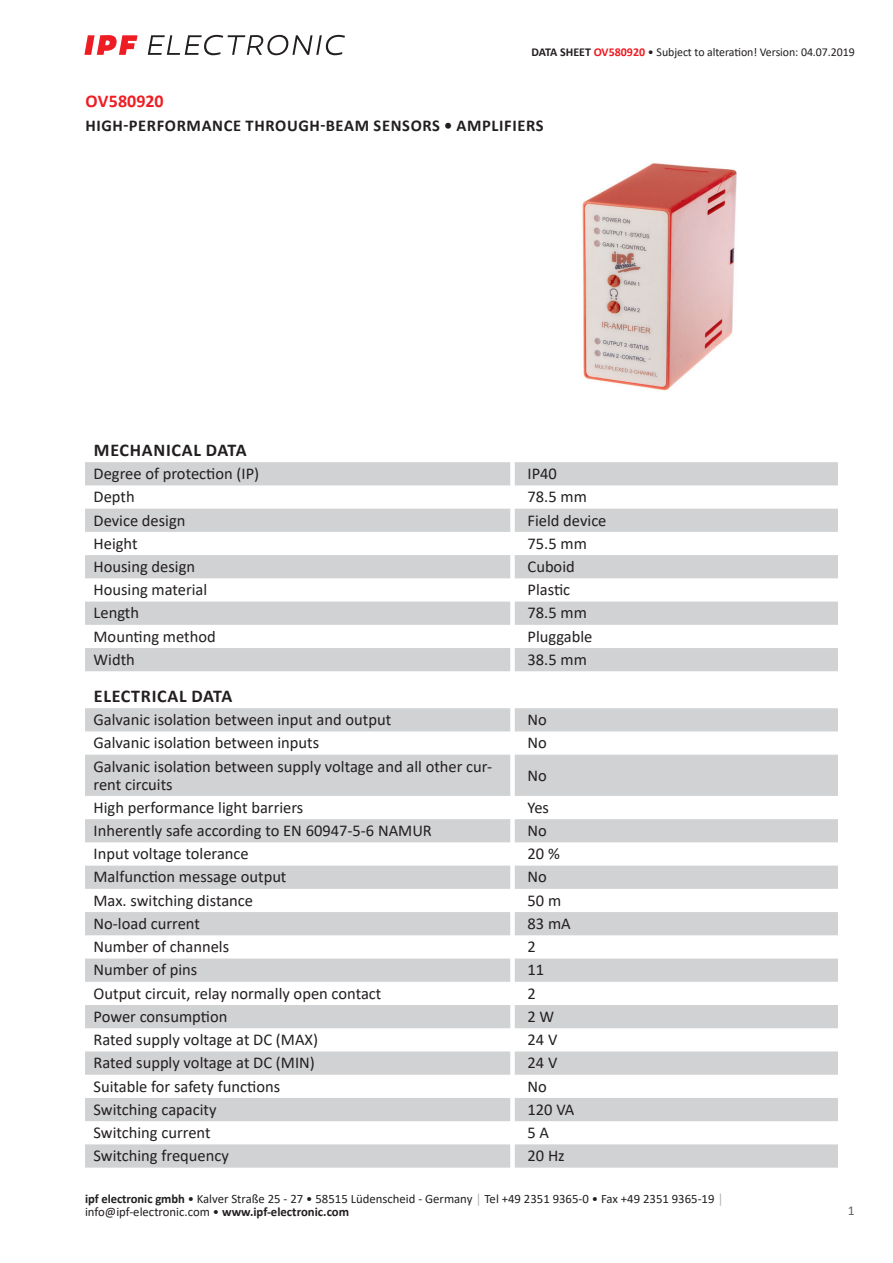
<style>
.page{position:relative;width:893px;height:1263px;background:#fff}
.page>*{position:absolute;margin:0;border:0;box-sizing:border-box;transform-origin:0 0}
.t1{font:700 18px "Calibri";letter-spacing:.04em;color:#231f20}
.t2{font:700 18px "Calibri";color:#ee1d23}
.t3{font:16.5px/18px "Calibri";color:#231f20}
.t4{font:700 16.5px "Calibri";letter-spacing:.04em;color:#231f20}
.t5{font:13.5px "Calibri";color:#636366}
.t6{font:12.75px/12.6px "Calibri";color:#231f20}
.t7{font:12px "Calibri";letter-spacing:-.005em;color:#231f20}
.s1{font-weight:700}
.s2{font-weight:700;color:#ee1d23}
.s3{color:#a8a9ad}
</style>
<div class="page">
<svg style="left:148px;top:35px;width:197px;height:20px"></svg>
<svg style="left:84px;top:35px;width:54px;height:20px"></svg>
<svg style="left:85px;top:462px;width:753px;height:209px;fill:#d1d2d4"></svg>
<svg style="left:85px;top:708px;width:753px;height:459px;fill:#d1d2d4"></svg>
<img style="left:582px;top:163px;width:155px;height:228px">
<p class="t7" style="left:531px;top:44px;width:325px"><span class="s1">DATA SHEET</span> <span class="s2">OV580920</span> • Subject to alteration! Version: 04.07.2019</p>
<p class="t2" style="left:85px;top:88px;width:80px">OV580920</p>
<p class="t4" style="left:85px;top:114px;width:460px">HIGH-PERFORMANCE THROUGH-BEAM SENSORS • AMPLIFIERS</p>
<p class="t1" style="left:94px;top:437px;width:154px">MECHANICAL DATA</p>
<p class="t3" style="left:94px;top:464px;width:167px">Degree of protection (IP)</p>
<p class="t3" style="left:527px;top:464px;width:31px">IP40</p>
<p class="t3" style="left:94px;top:487px;width:43px">Depth</p>
<p class="t3" style="left:527px;top:487px;width:61px">78.5 mm</p>
<p class="t3" style="left:94px;top:511px;width:93px">Device design</p>
<p class="t3" style="left:527px;top:511px;width:80px">Field device</p>
<p class="t3" style="left:94px;top:534px;width:46px">Height</p>
<p class="t3" style="left:527px;top:534px;width:61px">75.5 mm</p>
<p class="t3" style="left:94px;top:557px;width:103px">Housing design</p>
<p class="t3" style="left:527px;top:557px;width:49px">Cuboid</p>
<p class="t3" style="left:94px;top:580px;width:115px">Housing material</p>
<p class="t3" style="left:527px;top:580px;width:44px">Plastic</p>
<p class="t3" style="left:94px;top:603px;width:47px">Length</p>
<p class="t3" style="left:527px;top:603px;width:61px">78.5 mm</p>
<p class="t3" style="left:94px;top:627px;width:124px">Mounting method</p>
<p class="t3" style="left:527px;top:627px;width:66px">Pluggable</p>
<p class="t3" style="left:94px;top:650px;width:43px">Width</p>
<p class="t3" style="left:527px;top:650px;width:61px">38.5 mm</p>
<p class="t1" style="left:94px;top:683px;width:140px">ELECTRICAL DATA</p>
<p class="t3" style="left:94px;top:710px;width:299px">Galvanic isolation between input and output</p>
<p class="t3" style="left:527px;top:710px;width:21px">No</p>
<p class="t3" style="left:94px;top:733px;width:227px">Galvanic isolation between inputs</p>
<p class="t3" style="left:527px;top:733px;width:21px">No</p>
<p class="t3" style="left:94px;top:757px;width:400px">Galvanic isolation between supply voltage and all other cur&shy;rent circuits</p>
<p class="t3" style="left:527px;top:766px;width:21px">No</p>
<p class="t3" style="left:94px;top:798px;width:211px">High performance light barriers</p>
<p class="t3" style="left:527px;top:798px;width:23px">Yes</p>
<p class="t3" style="left:94px;top:821px;width:340px">Inherently safe according to EN 60947-5-6 NAMUR</p>
<p class="t3" style="left:527px;top:821px;width:21px">No</p>
<p class="t3" style="left:94px;top:844px;width:157px">Input voltage tolerance</p>
<p class="t3" style="left:527px;top:844px;width:34px">20 %</p>
<p class="t3" style="left:94px;top:867px;width:194px">Malfunction message output</p>
<p class="t3" style="left:527px;top:867px;width:21px">No</p>
<p class="t3" style="left:94px;top:891px;width:161px">Max. switching distance</p>
<p class="t3" style="left:527px;top:891px;width:35px">50 m</p>
<p class="t3" style="left:94px;top:914px;width:108px">No-load current</p>
<p class="t3" style="left:527px;top:914px;width:45px">83 mA</p>
<p class="t3" style="left:94px;top:937px;width:137px">Number of channels</p>
<p class="t3" style="left:527px;top:937px;width:10px">2</p>
<p class="t3" style="left:94px;top:960px;width:105px">Number of pins</p>
<p class="t3" style="left:527px;top:960px;width:18px">11</p>
<p class="t3" style="left:94px;top:984px;width:289px">Output circuit, relay normally open contact</p>
<p class="t3" style="left:527px;top:984px;width:10px">2</p>
<p class="t3" style="left:94px;top:1007px;width:135px">Power consumption</p>
<p class="t3" style="left:527px;top:1007px;width:28px">2W</p>
<p class="t3" style="left:94px;top:1030px;width:226px">Rated supply voltage at DC (MAX)</p>
<p class="t3" style="left:527px;top:1030px;width:31px">24 V</p>
<p class="t3" style="left:94px;top:1053px;width:223px">Rated supply voltage at DC (MIN)</p>
<p class="t3" style="left:527px;top:1053px;width:31px">24 V</p>
<p class="t3" style="left:94px;top:1077px;width:188px">Suitable for safety functions</p>
<p class="t3" style="left:527px;top:1077px;width:21px">No</p>
<p class="t3" style="left:94px;top:1100px;width:125px">Switching capacity</p>
<p class="t3" style="left:527px;top:1100px;width:48px">120 VA</p>
<p class="t3" style="left:94px;top:1123px;width:119px">Switching current</p>
<p class="t3" style="left:527px;top:1123px;width:23px">5A</p>
<p class="t3" style="left:94px;top:1146px;width:137px">Switching frequency</p>
<p class="t3" style="left:527px;top:1146px;width:39px">20 Hz</p>
<p class="t6" style="left:85px;top:1192px;width:640px"><span class="s1">ipf electronic gmbh</span> • Kalver Straße 25 - 27 • 58515 Lüdenscheid - Germany <span class="s3">│</span> Tel +49 2351 9365-0 • Fax +49 2351 9365-19 <span class="s3">│ </span>info@ipf-electronic.com • <span class="s1">www.ipf-electronic.com</span></p>
<p class="t5" style="left:848px;top:1201px;width:8px">1</p>
</div>
